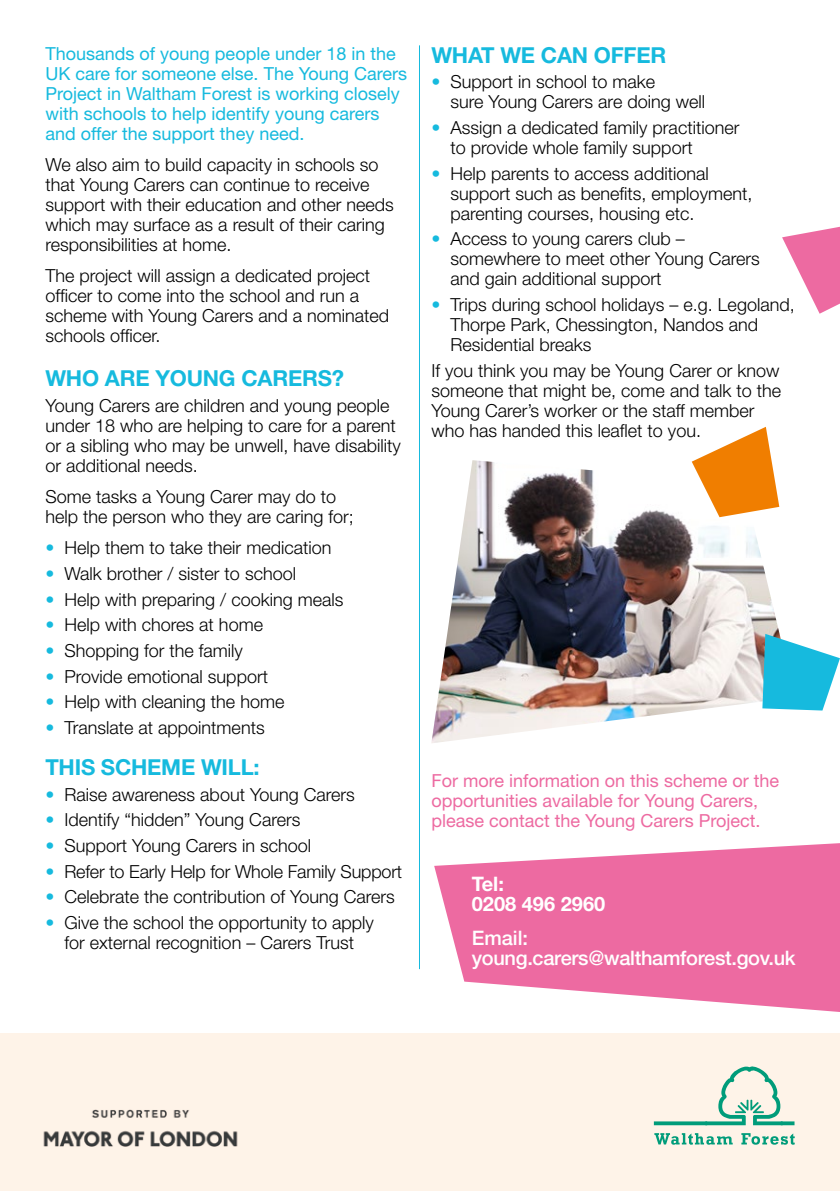
<style>
.page{position:relative;width:840px;height:1191px;background:#fff}
.page>*{position:absolute;margin:0;border:0;box-sizing:border-box;transform-origin:0 0}
.t1{font:700 22px "Helvetica Neue LT";letter-spacing:-.01em;color:#16bade}
.t2{font:500 20px/20px "Helvetica Neue LT";letter-spacing:-.015em;color:#fff}
.t3{font:700 20px/20px "Helvetica Neue LT";color:#fff}
.t4{font:300 18px/20px "Helvetica Neue LT";color:#000}
.t5{font:18px/20px "Helvetica Neue LT";color:#16bade}
.t6{font:18px/20px "Helvetica Neue LT";color:#ed6aa1}
.s1{color:#16bade}
</style>
<div class="page">
<div style="left:0;top:1033px;width:839px;height:158px;background:#fef3e8"></div>
<svg style="left:653px;top:1066px;width:141px;height:78px"></svg>
<img style="left:43px;top:1109px;width:195px;height:37px">
<svg style="left:434px;top:843px;width:405px;height:169px;fill:#ed6aa1"></svg>
<hr style="left:419px;top:45px;width:1px;height:924px;background:#16bade">
<svg style="left:782px;top:227px;width:57px;height:87px"></svg>
<img style="left:431px;top:460px;width:349px;height:283px">
<svg style="left:691px;top:427px;width:87px;height:90px"></svg>
<svg style="left:762px;top:634px;width:77px;height:76px"></svg>
<p class="t5" style="left:45px;top:43px;width:363px">Thousands of young people under 18 in the UK care for someone else. The Young Carers Project in Waltham Forest is working closely with schools to help identify young carers and offer the support they need.</p>
<p class="t4" style="left:45px;top:154px;width:350px">We also aim to build capacity in schools so that Young Carers can continue to receive support with their education and other needs which may surface as a result of their caring responsibilities at home.</p>
<p class="t4" style="left:45px;top:265px;width:345px">The project will assign a dedicated project officer to come into the school and run a scheme with Young Carers and a nominated schools officer.</p>
<p class="t1" style="left:45px;top:364px;width:300px">WHO ARE YOUNG CARERS?</p>
<p class="t4" style="left:45px;top:395px;width:357px">Young Carers are children and young people under 18 who are helping to care for a parent or a sibling who may be unwell, have disability or additional needs.</p>
<p class="t4" style="left:45px;top:486px;width:310px">Some tasks a Young Carer may do to help the person who they are caring for;</p>
<p class="t4" style="left:45px;top:537px;width:287px"><span class="s1">•</span> Help them to take their medication</p>
<p class="t4" style="left:45px;top:563px;width:252px"><span class="s1">•</span> Walk brother / sister to school</p>
<p class="t4" style="left:45px;top:589px;width:299px"><span class="s1">•</span> Help with preparing / cooking meals</p>
<p class="t4" style="left:45px;top:614px;width:219px"><span class="s1">•</span> Help with chores at home</p>
<p class="t4" style="left:45px;top:640px;width:199px"><span class="s1">•</span> Shopping for the family</p>
<p class="t4" style="left:45px;top:666px;width:224px"><span class="s1">•</span> Provide emotional support</p>
<p class="t4" style="left:45px;top:691px;width:240px"><span class="s1">•</span> Help with cleaning the home</p>
<p class="t4" style="left:45px;top:717px;width:221px"><span class="s1">•</span> Translate at appointments</p>
<p class="t1" style="left:45px;top:753px;width:216px">THIS SCHEME WILL:</p>
<p class="t4" style="left:45px;top:784px;width:311px"><span class="s1">•</span> Raise awareness about Young Carers</p>
<p class="t4" style="left:45px;top:809px;width:256px"><span class="s1">•</span> Identify “hidden” Young Carers</p>
<p class="t4" style="left:45px;top:835px;width:267px"><span class="s1">•</span> Support Young Carers in school</p>
<p class="t4" style="left:45px;top:861px;width:358px"><span class="s1">•</span> Refer to Early Help for Whole Family Support</p>
<p class="t4" style="left:45px;top:886px;width:351px"><span class="s1">•</span> Celebrate the contribution of Young Carers</p>
<p class="t4" style="left:45px;top:912px;width:330px;text-align:center"><span class="s1">•</span> Give the school the opportunity to apply for external recognition – Carers Trust</p>
<p class="t1" style="left:431px;top:41px;width:236px">WHAT WE CAN OFFER</p>
<p class="t4" style="left:450px;top:71px;width:256px;text-indent:-19px"><span class="s1">•</span> Support in school to make<br>sure Young Carers are doing well</p>
<p class="t4" style="left:450px;top:117px;width:290px;text-indent:-19px"><span class="s1">•</span> Assign a dedicated family practitioner to provide whole family support</p>
<p class="t4" style="left:450px;top:163px;width:303px;text-indent:-19px"><span class="s1">•</span> Help parents to access additional support such as benefits, employment, parenting courses, housing etc.</p>
<p class="t4" style="left:450px;top:228px;width:311px;text-indent:-19px"><span class="s1">•</span> Access to young carers club – somewhere to meet other Young Carers and gain additional support</p>
<p class="t4" style="left:450px;top:294px;width:346px;text-indent:-19px"><span class="s1">•</span> Trips during school holidays – e.g. Legoland,<br>Thorpe Park, Chessington, Nandos and<br>Residential breaks</p>
<p class="t4" style="left:431px;top:360px;width:351px">If you think you may be Young Carer or know someone that might be, come and talk to the Young Carer’s worker or the staff member who has handed this leaflet to you.</p>
<p class="t6" style="left:431px;top:770px;width:349px">For more information on this scheme or the opportunities available for Young Carers, please contact the Young Carers Project.</p>
<p class="t3" style="left:471px;top:873px;width:135px">Tel:<br>0208 496 2960</p>
<p class="t2" style="left:471px;top:927px;width:325px">Email: young.carers@walthamforest.gov.uk</p>
</div>
